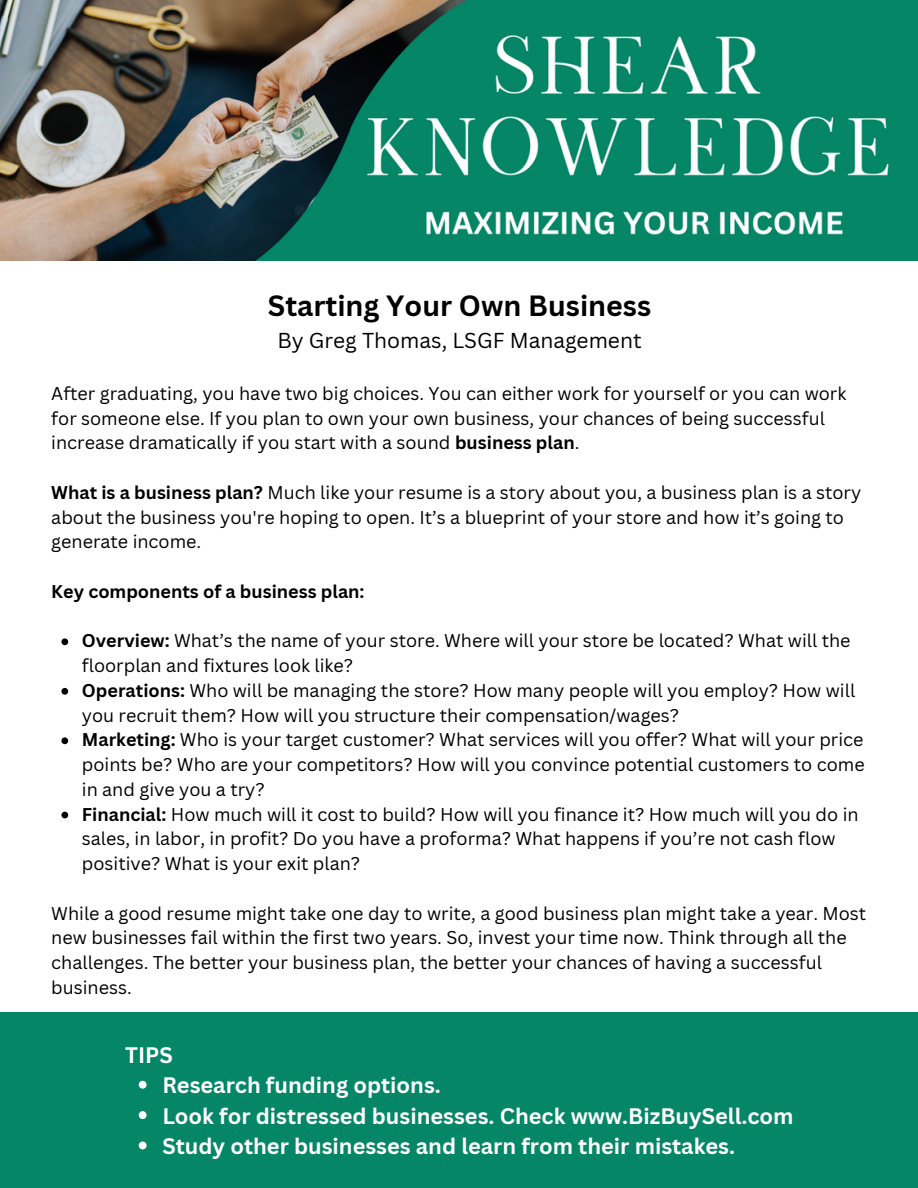
<style>
.page{position:relative;width:918px;height:1188px;background:#fff}
.page>*{position:absolute;margin:0;border:0;box-sizing:border-box;transform-origin:0 0}
.t1{font:700 28.5px "Canva Sans";color:#000}
.t2{font:700 21.9px/30.3px "Canva Sans";color:#fff}
.t3{font:21px "Canva Sans";color:#000}
.t4{font:18px/24.8px "Canva Sans";color:#000}
.t5{font:700 18px "Canva Sans";color:#000}
.s1{font-weight:700}
</style>
<div class="page">
<img style="left:0;top:0;width:918px;height:261px">
<svg style="left:61px;top:638px;width:7px;height:7px"></svg>
<svg style="left:61px;top:688px;width:7px;height:7px"></svg>
<svg style="left:61px;top:737px;width:7px;height:7px"></svg>
<svg style="left:61px;top:812px;width:7px;height:6px"></svg>
<div style="left:0;top:1012px;width:918px;height:176px;background:#048667"></div>
<svg style="left:139px;top:1081px;width:8px;height:8px"></svg>
<svg style="left:139px;top:1111px;width:8px;height:8px"></svg>
<svg style="left:139px;top:1142px;width:8px;height:7px"></svg>
<h1 class="t1" style="left:268px;top:286px;width:385px">Starting Your Own Business</h1>
<p class="t3" style="left:277px;top:325px;width:366px">By Greg Thomas, LSGF Management</p>
<p class="t4" style="left:51px;top:381px;width:797px">After graduating, you have two big choices. You can either work for yourself or you can work for someone else. If you plan to own your own business, your chances of being successful increase dramatically if you start with a sound <span class="s1">business plan</span>.</p>
<p class="t4" style="left:51px;top:480px;width:811px"><span class="s1">What is a business plan?</span> Much like your resume is a story about you, a business plan is a story about the business you're hoping to open. It’s a blueprint of your store and how it’s going to generate income.</p>
<p class="t5" style="left:51px;top:579px;width:315px">Key components of a business plan:</p>
<p class="t4" style="left:82px;top:628px;width:784px"><span class="s1">Overview:</span> What’s the name of your store. Where will your store be located? What will the floorplan and fixtures look like?<br><span class="s1">Operations:</span> Who will be managing the store? How many people will you employ? How will you recruit them? How will you structure their compensation/wages?<br><span class="s1">Marketing:</span> Who is your target customer? What services will you offer? What will your price points be? Who are your competitors? How will you convince potential customers to come in and give you a try?<br><span class="s1">Financial:</span> How much will it cost to build? How will you finance it? How much will you do in sales, in labor, in profit? Do you have a proforma? What happens if you’re not cash flow positive? What is your exit plan?</p>
<p class="t4" style="left:51px;top:900px;width:816px">While a good resume might take one day to write, a good business plan might take a year. Most new businesses fail within the first two years. So, invest your time now. Think through all the challenges. The better your business plan, the better your chances of having a successful business.</p>
<p class="t2" style="left:125px;top:1039px;width:49px">TIPS</p>
<p class="t2" style="left:162px;top:1070px;width:633px">Research funding options.<br>Look for distressed businesses. Check www.BizBuySell.com<br>Study other businesses and learn from their mistakes.</p>
</div>
